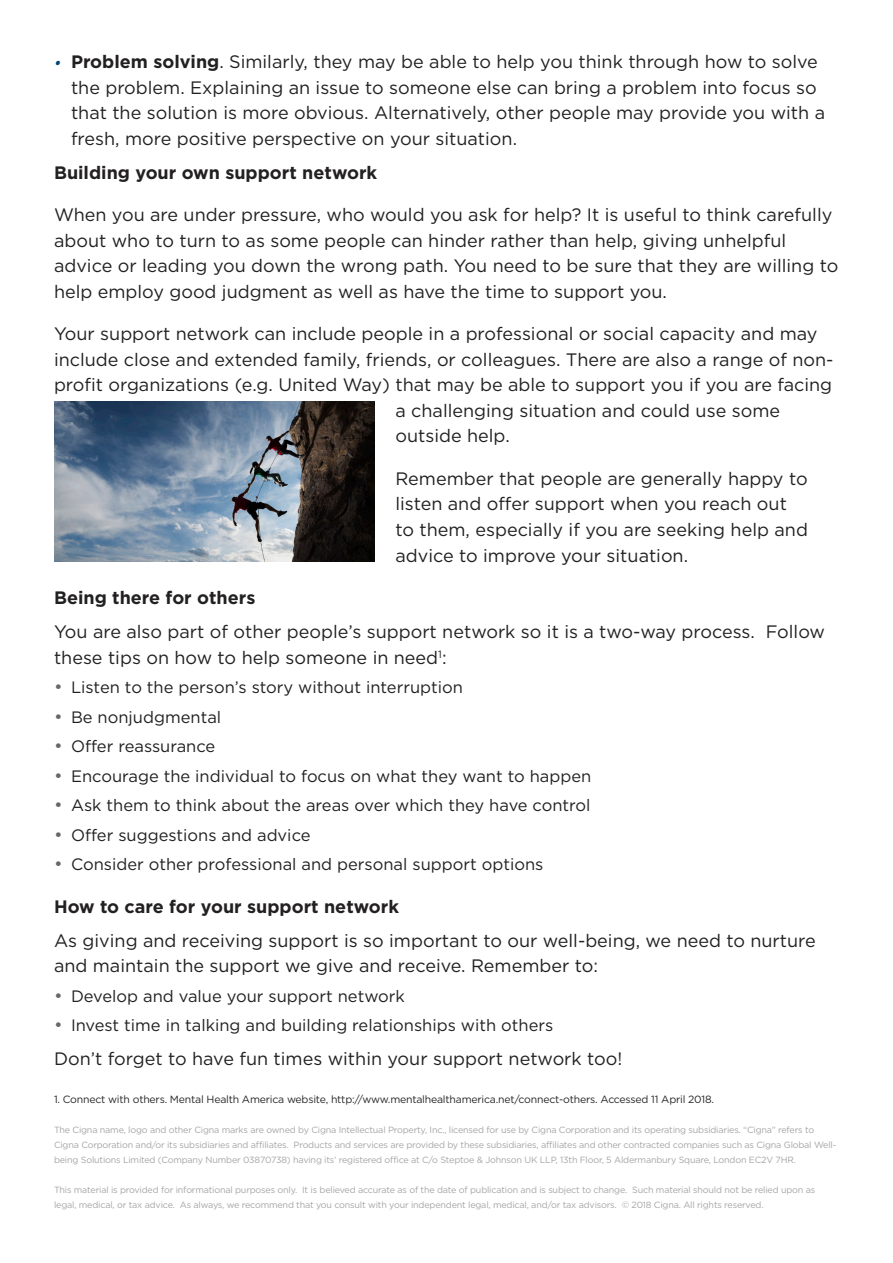
<style>
.page{position:relative;width:893px;height:1263px;background:#fff}
.page>*{position:absolute;margin:0;border:0;box-sizing:border-box;transform-origin:0 0}
.Bullet{font:18px/25.5px "Gotham";color:#222020}
.Bullet-2{font:700 18px "Gotham";color:#222020}
.t1{font:16.5px "Gotham";color:#222020}
.t2{font:10.5px "Gotham";letter-spacing:-.02em;color:#272727}
.t3{font:9px/15px "Gotham";letter-spacing:-.02em;color:#a7a5a6}
.s1{font-weight:700;font-style:italic;font-size:14.25px;color:#004779}
.s2{font-weight:700}
.s3{font-size:18px;color:#696768}
</style>
<div class="page">
<img style="left:54px;top:402px;width:320px;height:160px">
<p class="Bullet" style="left:71px;top:49px;width:756px;text-indent:-17px"><span class="s1">•</span> <span class="s2">Problem solving</span>. Similarly, they may be able to help you think through how to solve the problem. Explaining an issue to someone else can bring a problem into focus so that the solution is more obvious. Alternatively, other people may provide you with a fresh, more positive perspective on your situation.</p>
<p class="Bullet-2" style="left:54px;top:161px;width:325px">Building your own support network</p>
<p class="Bullet" style="left:54px;top:202px;width:786px">When you are under pressure, who would you ask for help? It is useful to think carefully about who to turn to as some people can hinder rather than help, giving unhelpful advice or leading you down the wrong path. You need to be sure that they are willing to help employ good judgment as well as have the time to support you.</p>
<p class="Bullet" style="left:54px;top:321px;width:765px">Your support network can include people in a professional or social capacity and may</p>
<p class="Bullet" style="left:54px;top:346px;width:781px">include close and extended family, friends, or colleagues. There are also a range of non-</p>
<p class="Bullet" style="left:54px;top:372px;width:780px">profit organizations (e.g. United Way) that may be able to support you if you are facing</p>
<p class="Bullet" style="left:395px;top:397px;width:386px">a challenging situation and could use some</p>
<p class="Bullet" style="left:395px;top:423px;width:116px">outside help.</p>
<p class="Bullet" style="left:395px;top:465px;width:414px">Remember that people are generally happy to listen and offer support when you reach out to them, especially if you are seeking help and advice to improve your situation.</p>
<p class="Bullet-2" style="left:54px;top:586px;width:203px">Being there for others</p>
<p class="Bullet" style="left:54px;top:618px;width:772px">You are also part of other people’s support network so it is a two-way process. Follow these tips on how to help someone in need<sup>1</sup>:</p>
<p class="t1" style="left:54px;top:677px;width:411px"><span class="s3">•</span> Listen to the person’s story without interruption</p>
<p class="t1" style="left:54px;top:706px;width:169px"><span class="s3">•</span> Be nonjudgmental</p>
<p class="t1" style="left:54px;top:736px;width:163px"><span class="s3">•</span> Offer reassurance</p>
<p class="t1" style="left:54px;top:765px;width:539px"><span class="s3">•</span> Encourage the individual to focus on what they want to happen</p>
<p class="t1" style="left:54px;top:795px;width:538px"><span class="s3">•</span> Ask them to think about the areas over which they have control</p>
<p class="t1" style="left:54px;top:824px;width:258px"><span class="s3">•</span> Offer suggestions and advice</p>
<p class="t1" style="left:54px;top:854px;width:491px"><span class="s3">•</span> Consider other professional and personal support options</p>
<p class="Bullet-2" style="left:54px;top:894px;width:346px">How to care for your support network</p>
<p class="Bullet" style="left:54px;top:927px;width:763px">As giving and receiving support is so important to our well-being, we need to nurture and maintain the support we give and receive. Remember to:</p>
<p class="t1" style="left:54px;top:985px;width:352px"><span class="s3">•</span> Develop and value your support network</p>
<p class="t1" style="left:54px;top:1015px;width:501px"><span class="s3">•</span> Invest time in talking and building relationships with others</p>
<p class="Bullet" style="left:54px;top:1045px;width:570px">Don’t forget to have fun times within your support network too!</p>
<p class="t2" style="left:54px;top:1092px;width:662px">1. Connect with others. Mental Health America website, http://www.mentalhealthamerica.net/connect-others. Accessed 11 April 2018.</p>
<p class="t3" style="left:54px;top:1122px;width:784px">The Cigna name, logo and other Cigna marks are owned by Cigna Intellectual Property, Inc., licensed for use by Cigna Corporation and its operating subsidiaries. “Cigna” refers to<br>Cigna Corporation and/or its subsidiaries and affiliates. Products and services are provided by these subsidiaries, affiliates and other contracted companies such as Cigna Global Well&shy;being Solutions Limited (Company Number 03870738) having its’ registered office at C/o Steptoe &amp; Johnson UK LLP, 13th Floor, 5 Aldermanbury Square, London EC2V 7HR.</p>
<p class="t3" style="left:54px;top:1182px;width:763px">This material is provided for informational purposes only. It is believed accurate as of the date of publication and is subject to change. Such material should not be relied upon as legal, medical, or tax advice. As always, we recommend that you consult with your independent legal, medical, and/or tax advisors. © 2018 Cigna. All rights reserved.</p>
</div>
